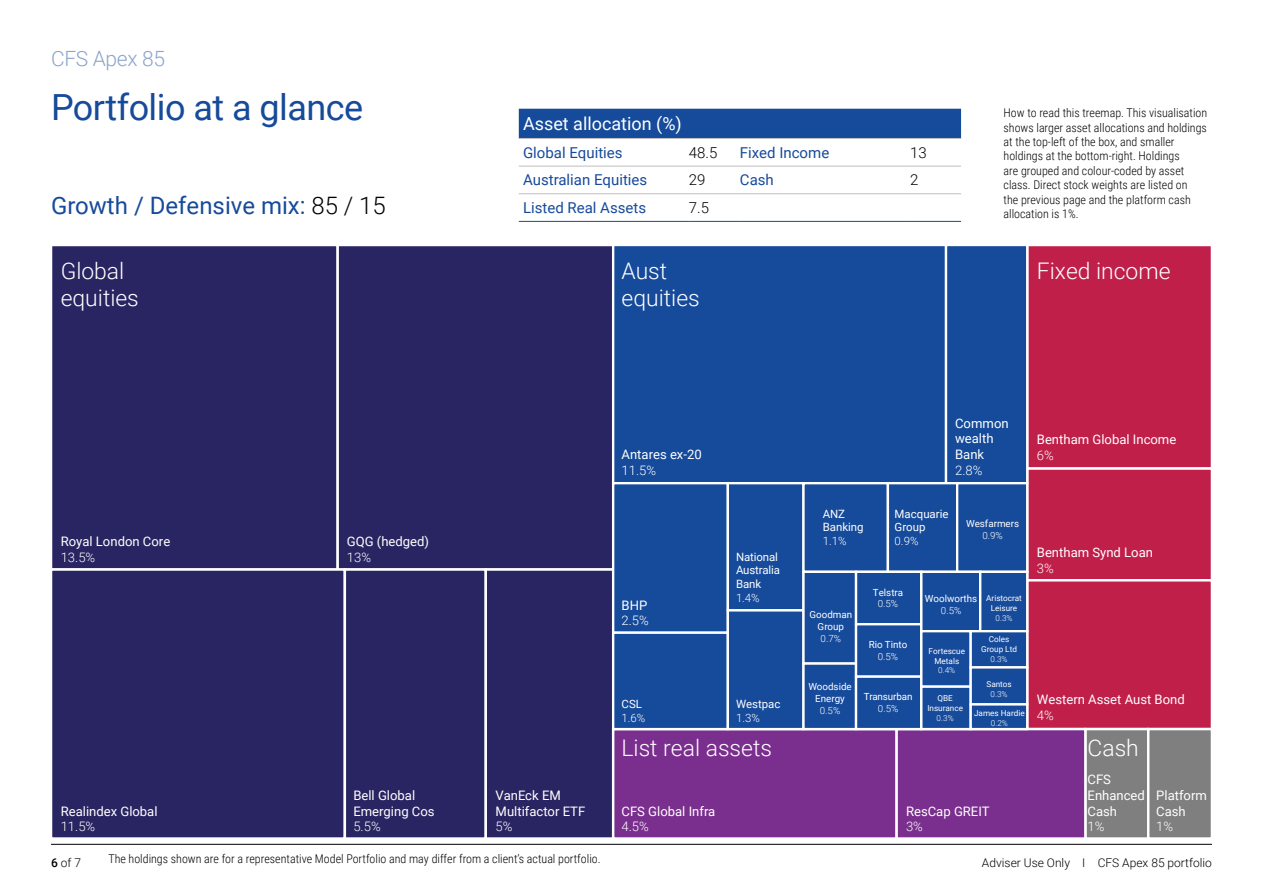
<style>
.page{position:relative;width:1263px;height:893px;background:#fff}
.page>*{position:absolute;margin:0;border:0;box-sizing:border-box;transform-origin:0 0}
.CFS_02_Subhead_1{font:36px "Roboto";letter-spacing:-.015em;color:#164a9a}
.CFS_01_Body{font:24px "Roboto";color:#164a9a}
.t1{font:300 22.95px/27.5px "Roboto";color:#fff}
.CFS_02_Subhead_1-2{font:300 21px "Roboto";letter-spacing:-.015em;color:#8ba4cc}
.CFS_01_Body-2{font:18px "Roboto";color:#fff}
.CFS_01_Body-3{font:15px "Roboto";color:#164a9a}
.CFS_01_Body-4{font:300 15px "Roboto";color:#000}
.t2{font:13.05px/15.8px "Roboto";color:#fff}
.t3{font:300 13.05px/15.8px "Roboto";color:#fff}
.CFS_09_Disclaimer{font:300 12px/14.4px "Roboto Condensed";color:#000}
.t4{font:300 12px "Roboto";color:#000}
.t5{font:11.4px/13.8px "Roboto";color:#fff}
.t6{font:300 11.4px/13.8px "Roboto";color:#fff}
.t7{font:9.75px/11.7px "Roboto";color:#fff;text-align:center}
.t8{font:8.1px/9.8px "Roboto";color:#fff;text-align:center}
.s1{font-weight:300;color:#000}
.s2{font-weight:300}
.s3{font-weight:400}
.s4{font-weight:500}
</style>
<div class="page">
<div style="left:52px;top:246px;width:284px;height:322px;background:#292562"></div>
<svg style="left:336px;top:246px;width:8px;height:322px;background:#716e96"></svg>
<div style="left:52px;top:568px;width:292px;height:270px;background:#292562"></div>
<svg style="left:344px;top:246px;width:867px;height:592px;background:#513372"></svg>
<div style="left:613px;top:483px;width:115px;height:150px;background:#164a9a"></div>
<div style="left:612px;top:482px;width:117px;height:152px;border:2px solid #fff"></div>
<div style="left:613px;top:633px;width:115px;height:96px;background:#164a9a"></div>
<div style="left:612px;top:631px;width:117px;height:99px;border:2px solid #fff"></div>
<div style="left:728px;top:483px;width:75px;height:127px;background:#164a9a"></div>
<div style="left:727px;top:482px;width:78px;height:129px;border:2px solid #fff"></div>
<div style="left:728px;top:610px;width:75px;height:119px;background:#164a9a"></div>
<div style="left:727px;top:609px;width:78px;height:121px;border:2px solid #fff"></div>
<div style="left:803px;top:483px;width:85px;height:89px;background:#164a9a"></div>
<div style="left:802px;top:482px;width:87px;height:91px;border:2px solid #fff"></div>
<div style="left:888px;top:483px;width:69px;height:89px;background:#164a9a"></div>
<div style="left:887px;top:482px;width:71px;height:91px;border:2px solid #fff"></div>
<div style="left:957px;top:483px;width:70px;height:89px;background:#164a9a"></div>
<div style="left:956px;top:482px;width:72px;height:91px;border:2px solid #fff"></div>
<div style="left:803px;top:572px;width:53px;height:91px;background:#164a9a"></div>
<div style="left:802px;top:571px;width:55px;height:94px;border:2px solid #fff"></div>
<div style="left:803px;top:663px;width:53px;height:66px;background:#164a9a"></div>
<div style="left:802px;top:662px;width:55px;height:68px;border:2px solid #fff"></div>
<div style="left:856px;top:572px;width:65px;height:52px;background:#164a9a"></div>
<div style="left:855px;top:571px;width:67px;height:54px;border:2px solid #fff"></div>
<div style="left:856px;top:624px;width:65px;height:53px;background:#164a9a"></div>
<div style="left:855px;top:623px;width:67px;height:55px;border:2px solid #fff"></div>
<div style="left:856px;top:677px;width:65px;height:52px;background:#164a9a"></div>
<div style="left:855px;top:675px;width:67px;height:55px;border:2px solid #fff"></div>
<div style="left:921px;top:572px;width:59px;height:59px;background:#164a9a"></div>
<div style="left:920px;top:571px;width:61px;height:61px;border:2px solid #fff"></div>
<div style="left:980px;top:572px;width:47px;height:59px;background:#164a9a"></div>
<div style="left:979px;top:571px;width:49px;height:61px;border:2px solid #fff"></div>
<div style="left:921px;top:631px;width:50px;height:56px;background:#164a9a"></div>
<div style="left:920px;top:630px;width:52px;height:58px;border:2px solid #fff"></div>
<div style="left:921px;top:687px;width:50px;height:42px;background:#164a9a"></div>
<div style="left:920px;top:685px;width:52px;height:45px;border:2px solid #fff"></div>
<div style="left:971px;top:631px;width:56px;height:36px;background:#164a9a"></div>
<div style="left:969px;top:630px;width:59px;height:39px;border:2px solid #fff"></div>
<div style="left:971px;top:667px;width:56px;height:37px;background:#164a9a"></div>
<div style="left:969px;top:666px;width:59px;height:40px;border:2px solid #fff"></div>
<div style="left:971px;top:704px;width:56px;height:25px;background:#164a9a"></div>
<div style="left:969px;top:703px;width:59px;height:27px;border:2px solid #fff"></div>
<div style="left:519px;top:109px;width:442px;height:29px;background:#164a9a"></div>
<hr style="left:519px;top:138px;width:170px;height:1px;background:#c0bfbf">
<hr style="left:689px;top:138px;width:51px;height:1px;background:#c0bfbf">
<hr style="left:740px;top:138px;width:170px;height:1px;background:#c0bfbf">
<hr style="left:910px;top:138px;width:51px;height:1px;background:#c0bfbf">
<hr style="left:519px;top:166px;width:170px;height:1px;background:#c0bfbf">
<hr style="left:689px;top:166px;width:51px;height:1px;background:#c0bfbf">
<hr style="left:740px;top:166px;width:170px;height:1px;background:#c0bfbf">
<hr style="left:910px;top:166px;width:51px;height:1px;background:#c0bfbf">
<hr style="left:519px;top:193px;width:170px;height:1px;background:#c0bfbf">
<hr style="left:689px;top:193px;width:51px;height:1px;background:#c0bfbf">
<hr style="left:740px;top:193px;width:170px;height:1px;background:#c0bfbf">
<hr style="left:910px;top:193px;width:51px;height:1px;background:#c0bfbf">
<hr style="left:519px;top:221px;width:170px;height:1px;background:#164a9a">
<hr style="left:689px;top:221px;width:51px;height:1px;background:#164a9a">
<hr style="left:740px;top:221px;width:170px;height:1px;background:#164a9a">
<hr style="left:910px;top:221px;width:51px;height:1px;background:#164a9a">
<hr style="left:51px;top:844px;width:1161px;height:1px;background:#000">
<h2 class="CFS_02_Subhead_1-2" style="left:51px;top:44px;width:116px">CFS Apex 85</h2>
<h2 class="CFS_02_Subhead_1" style="left:51px;top:82px;width:314px">Portfolio at a glance</h2>
<p class="CFS_01_Body-2" style="left:523px;top:111px;width:160px">Asset allocation (%)</p>
<p class="CFS_01_Body-3" style="left:523px;top:142px;width:101px">Global Equities</p>
<p class="CFS_01_Body-4" style="left:689px;top:142px;width:30px">48.5</p>
<p class="CFS_01_Body-3" style="left:740px;top:142px;width:91px">Fixed Income</p>
<p class="CFS_01_Body-4" style="left:910px;top:142px;width:18px">13</p>
<p class="CFS_01_Body-3" style="left:523px;top:169px;width:126px">Australian Equities</p>
<p class="CFS_01_Body-4" style="left:689px;top:169px;width:18px">29</p>
<p class="CFS_01_Body-3" style="left:740px;top:169px;width:35px">Cash</p>
<p class="CFS_01_Body-4" style="left:910px;top:169px;width:10px">2</p>
<p class="CFS_01_Body" style="left:51px;top:189px;width:336px">Growth / Defensive mix: <span class="s1">85 / 15</span></p>
<p class="CFS_01_Body-3" style="left:523px;top:197px;width:125px">Listed Real Assets</p>
<p class="CFS_01_Body-4" style="left:689px;top:197px;width:22px">7.5</p>
<p class="CFS_09_Disclaimer" style="left:1003px;top:105px;width:205px">How to read this treemap. This visualisation shows larger asset allocations and holdings at the top-left of the box, and smaller holdings at the bottom-right. Holdings<br>are grouped and colour-coded by asset class. Direct stock weights are listed on<br>the previous page and the platform cash allocation is 1%.</p>
<p class="t1" style="left:61px;top:256px;width:65px">Global</p>
<p class="t1" style="left:1037px;top:256px;width:135px">Fixed income</p>
<p class="t1" style="left:61px;top:283px;width:80px">equities</p>
<p class="t1" style="left:621px;top:256px;width:80px">Aust equities</p>
<p class="t2" style="left:61px;top:533px;width:111px">Royal London Core<br><span class="s2">13.5%</span></p>
<p class="t2" style="left:347px;top:533px;width:84px">GQG (hedged)<br><span class="s2">13%</span></p>
<p class="t2" style="left:61px;top:803px;width:98px">Realindex Global<br><span class="s2">11.5%</span></p>
<p class="t2" style="left:353px;top:787px;width:83px">Bell Global<br>Emerging Cos<br><span class="s2">5.5%</span></p>
<p class="t2" style="left:496px;top:787px;width:91px">VanEck EM<br>Multifactor ETF<br><span class="s2">5%</span></p>
<p class="t2" style="left:621px;top:446px;width:82px">Antares ex-20<br><span class="s2">11.5%</span></p>
<p class="t3" style="left:621px;top:597px;width:29px"><span class="s3">BHP<br></span>2.5%</p>
<p class="t6" style="left:621px;top:697px;width:25px"><span class="s3">CSL<br></span>1.6%</p>
<p class="t5" style="left:736px;top:549px;width:46px">National<br>Australia<br>Bank<br><span class="s2">1.4%</span></p>
<p class="t5" style="left:736px;top:697px;width:46px">Westpac<br><span class="s2">1.3%</span></p>
<p class="t2" style="left:955px;top:415px;width:55px">Common wealth<br>Bank<br><span class="s2">2.8%</span></p>
<p class="t2" style="left:1037px;top:431px;width:141px">Bentham Global Income<br><span class="s2">6%</span></p>
<p class="t5" style="left:895px;top:506px;width:55px">Macquarie<br>Group<br><span class="s2">0.9%</span></p>
<p class="t5" style="left:823px;top:506px;width:42px">ANZ<br>Banking<br><span class="s2">1.1%</span></p>
<p class="t7" style="left:966px;top:517px;width:55px">Wesfarmers<br><span class="s2">0.9%</span></p>
<p class="t7" style="left:809px;top:608px;width:44px">Goodman<br>Group<br><span class="s2">0.7%</span></p>
<p class="t7" style="left:808px;top:680px;width:45px">Woodside<br>Energy<br><span class="s2">0.5%</span></p>
<p class="t7" style="left:873px;top:586px;width:32px">Telstra<br><span class="s2">0.5%</span></p>
<p class="t7" style="left:869px;top:638px;width:40px">Rio Tinto<br><span class="s2">0.5%</span></p>
<p class="t7" style="left:864px;top:690px;width:50px">Transurban<br><span class="s2">0.5%</span></p>
<p class="t7" style="left:925px;top:592px;width:54px">Woolworths<br><span class="s2">0.5%</span></p>
<p class="t8" style="left:986px;top:593px;width:37px">Aristocrat<br>Leisure<br><span class="s2">0.3%</span></p>
<p class="t8" style="left:929px;top:646px;width:38px">Fortescue<br>Metals<br><span class="s2">0.4%</span></p>
<p class="t8" style="left:927px;top:693px;width:37px">QBE<br>Insurance<br><span class="s2">0.3%</span></p>
<p class="t8" style="left:981px;top:634px;width:37px">Coles<br>Group Ltd<br><span class="s2">0.3%</span></p>
<p class="t8" style="left:986px;top:679px;width:27px">Santos<br><span class="s2">0.3%</span></p>
<p class="t8" style="left:974px;top:708px;width:52px">James Hardie<br><span class="s2">0.2%</span></p>
<p class="t2" style="left:1037px;top:544px;width:118px">Bentham Synd Loan<br><span class="s2">3%</span></p>
<p class="t2" style="left:1037px;top:691px;width:149px">Western Asset Aust Bond<br><span class="s2">4%</span></p>
<p class="t1" style="left:621px;top:733px;width:152px">List real assets</p>
<p class="t1" style="left:1087px;top:733px;width:53px">Cash</p>
<p class="t2" style="left:621px;top:803px;width:95px">CFS Global Infra<br><span class="s2">4.5%</span></p>
<p class="t2" style="left:906px;top:803px;width:85px">ResCap GREIT<br><span class="s2">3%</span></p>
<p class="t2" style="left:1087px;top:771px;width:59px">CFS<br>Enhanced<br>Cash<br><span class="s2">1%</span></p>
<p class="t2" style="left:1156px;top:787px;width:52px">Platform<br>Cash<br><span class="s2">1%</span></p>
<p class="CFS_09_Disclaimer" style="left:108px;top:851px;width:494px">The holdings shown are for a representative Model Portfolio and may differ from a client’s actual portfolio.</p>
<p class="t4" style="left:51px;top:855px;width:31px"><span class="s4">6</span> of 7</p>
<p class="t4" style="left:982px;top:855px;width:231px">Adviser Use Only I CFS Apex 85 portfolio</p>
</div>
